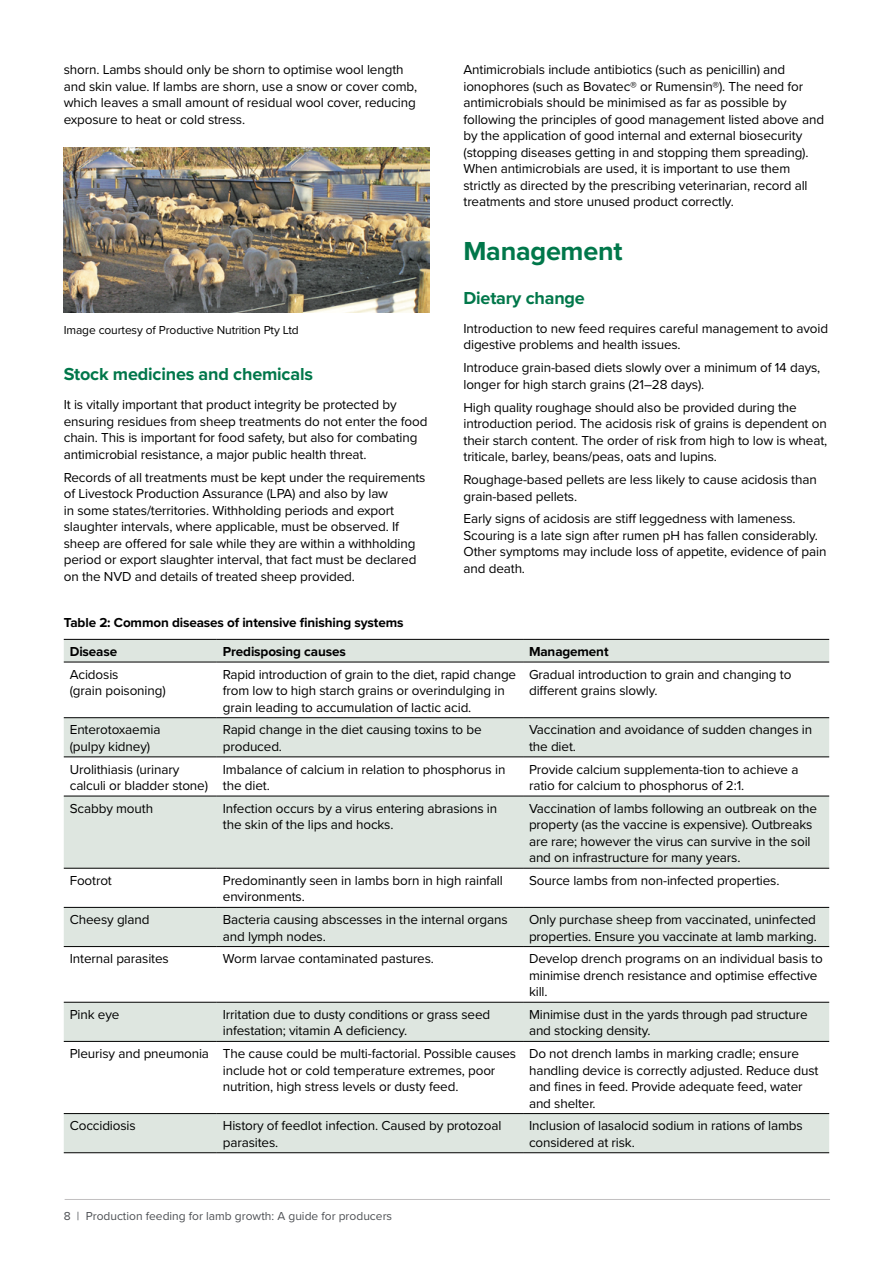
<style>
.page{position:relative;width:893px;height:1263px;background:#fff}
.page>*{position:absolute;margin:0;border:0;box-sizing:border-box;transform-origin:0 0}
.t1{font:700 27px "Proxima Nova";letter-spacing:-.01em;color:#00774a}
.t2{font:700 18px "Proxima Nova";letter-spacing:-.01em;color:#00774a}
.t3{font:13.5px/16.5px "Proxima Nova";letter-spacing:-.01em;color:#000}
.t4{font:700 13.5px/29.2px "Proxima Nova";letter-spacing:-.01em;color:#000}
.t5{font:12px "Proxima Nova";color:#4d5054}
.t6{font:12px "Proxima Nova";letter-spacing:-.01em;color:#000}
</style>
<div class="page">
<hr style="left:65px;top:1199px;width:765px;height:1px;background:#c2bfc1">
<img style="left:64px;top:148px;width:365px;height:164px">
<svg style="left:64px;top:640px;width:765px;height:512px"></svg>
<hr style="left:64px;top:639px;width:153px;height:1px;background:#000">
<hr style="left:217px;top:639px;width:306px;height:1px;background:#000">
<hr style="left:523px;top:639px;width:306px;height:1px;background:#000">
<hr style="left:64px;top:662px;width:153px;height:1px;background:#000">
<hr style="left:217px;top:662px;width:306px;height:1px;background:#000">
<hr style="left:523px;top:662px;width:306px;height:1px;background:#000">
<hr style="left:64px;top:717px;width:153px;height:1px;background:#000">
<hr style="left:217px;top:717px;width:306px;height:1px;background:#000">
<hr style="left:523px;top:717px;width:306px;height:1px;background:#000">
<hr style="left:64px;top:757px;width:153px;height:1px;background:#000">
<hr style="left:217px;top:757px;width:306px;height:1px;background:#000">
<hr style="left:523px;top:757px;width:306px;height:1px;background:#000">
<hr style="left:64px;top:796px;width:153px;height:1px;background:#000">
<hr style="left:217px;top:796px;width:306px;height:1px;background:#000">
<hr style="left:523px;top:796px;width:306px;height:1px;background:#000">
<hr style="left:64px;top:868px;width:153px;height:1px;background:#000">
<hr style="left:217px;top:868px;width:306px;height:1px;background:#000">
<hr style="left:523px;top:868px;width:306px;height:1px;background:#000">
<hr style="left:64px;top:907px;width:153px;height:1px;background:#000">
<hr style="left:217px;top:907px;width:306px;height:1px;background:#000">
<hr style="left:523px;top:907px;width:306px;height:1px;background:#000">
<hr style="left:64px;top:946px;width:153px;height:1px;background:#000">
<hr style="left:217px;top:946px;width:306px;height:1px;background:#000">
<hr style="left:523px;top:946px;width:306px;height:1px;background:#000">
<hr style="left:64px;top:1002px;width:153px;height:1px;background:#000">
<hr style="left:217px;top:1002px;width:306px;height:1px;background:#000">
<hr style="left:523px;top:1002px;width:306px;height:1px;background:#000">
<hr style="left:64px;top:1041px;width:153px;height:1px;background:#000">
<hr style="left:217px;top:1041px;width:306px;height:1px;background:#000">
<hr style="left:523px;top:1041px;width:306px;height:1px;background:#000">
<hr style="left:64px;top:1113px;width:153px;height:1px;background:#000">
<hr style="left:217px;top:1113px;width:306px;height:1px;background:#000">
<hr style="left:523px;top:1113px;width:306px;height:1px;background:#000">
<hr style="left:64px;top:1152px;width:153px;height:1px;background:#000">
<hr style="left:217px;top:1152px;width:306px;height:1px;background:#000">
<hr style="left:523px;top:1152px;width:306px;height:1px;background:#000">
<p class="t3" style="left:64px;top:61px;width:355px">shorn. Lambs should only be shorn to optimise wool length and skin value. If lambs are shorn, use a snow or cover comb, which leaves a small amount of residual wool cover, reducing exposure to heat or cold stress.</p>
<p class="t6" style="left:64px;top:321px;width:236px">Image courtesy of Productive Nutrition Pty Ltd</p>
<h2 class="t2" style="left:64px;top:363px;width:251px">Stock medicines and chemicals</h2>
<p class="t3" style="left:64px;top:396px;width:365px">It is vitally important that product integrity be protected by ensuring residues from sheep treatments do not enter the food chain. This is important for food safety, but also for combating antimicrobial resistance, a major public health threat.</p>
<p class="t3" style="left:64px;top:468px;width:363px">Records of all treatments must be kept under the requirements of Livestock Production Assurance (LPA) and also by law<br>in some states/territories. Withholding periods and export slaughter intervals, where applicable, must be observed. If sheep are offered for sale while they are within a withholding period or export slaughter interval, that fact must be declared on the NVD and details of treated sheep provided.</p>
<p class="t3" style="left:463px;top:61px;width:362px">Antimicrobials include antibiotics (such as penicillin) and ionophores (such as Bovatec® or Rumensin®). The need for antimicrobials should be minimised as far as possible by following the principles of good management listed above and by the application of good internal and external biosecurity (stopping diseases getting in and stopping them spreading).<br>When antimicrobials are used, it is important to use them strictly as directed by the prescribing veterinarian, record all treatments and store unused product correctly.</p>
<h1 class="t1" style="left:463px;top:235px;width:161px">Management</h1>
<h2 class="t2" style="left:463px;top:287px;width:123px">Dietary change</h2>
<p class="t3" style="left:463px;top:320px;width:366px">Introduction to new feed requires careful management to avoid digestive problems and health issues.</p>
<p class="t3" style="left:463px;top:359px;width:358px">Introduce grain-based diets slowly over a minimum of 14 days, longer for high starch grains (21–28 days).</p>
<p class="t3" style="left:463px;top:398px;width:365px">High quality roughage should also be provided during the introduction period. The acidosis risk of grains is dependent on their starch content. The order of risk from high to low is wheat, triticale, barley, beans/peas, oats and lupins.</p>
<p class="t3" style="left:463px;top:471px;width:355px">Roughage-based pellets are less likely to cause acidosis than grain-based pellets.</p>
<p class="t3" style="left:463px;top:510px;width:364px">Early signs of acidosis are stiff leggedness with lameness.<br>Scouring is a late sign after rumen pH has fallen considerably.<br>Other symptoms may include loss of appetite, evidence of pain and death.</p>
<p class="t4" style="left:70px;top:608px;width:335px;text-indent:-6px">Table 2: Common diseases of intensive finishing systems<br>Disease</p>
<p class="t4" style="left:223px;top:637px;width:124px">Predisposing causes</p>
<p class="t4" style="left:529px;top:637px;width:81px">Management</p>
<p class="t3" style="left:70px;top:665px;width:97px">Acidosis<br>(grain poisoning)</p>
<p class="t3" style="left:223px;top:665px;width:295px">Rapid introduction of grain to the diet, rapid change from low to high starch grains or overindulging in grain leading to accumulation of lactic acid.</p>
<p class="t3" style="left:529px;top:665px;width:264px">Gradual introduction to grain and changing to different grains slowly.</p>
<p class="t3" style="left:70px;top:721px;width:92px">Enterotoxaemia (pulpy kidney)</p>
<p class="t3" style="left:223px;top:721px;width:260px">Rapid change in the diet causing toxins to be produced.</p>
<p class="t3" style="left:529px;top:721px;width:285px">Vaccination and avoidance of sudden changes in the diet.</p>
<p class="t3" style="left:70px;top:760px;width:140px">Urolithiasis (urinary calculi or bladder stone)</p>
<p class="t3" style="left:223px;top:760px;width:284px">Imbalance of calcium in relation to phosphorus in the diet.</p>
<p class="t3" style="left:529px;top:760px;width:271px">Provide calcium supplementa-tion to achieve a ratio for calcium to phosphorus of 2:1.</p>
<p class="t3" style="left:70px;top:799px;width:85px">Scabby mouth</p>
<p class="t3" style="left:223px;top:799px;width:276px">Infection occurs by a virus entering abrasions in the skin of the lips and hocks.</p>
<p class="t3" style="left:529px;top:799px;width:290px">Vaccination of lambs following an outbreak on the property (as the vaccine is expensive). Outbreaks are rare; however the virus can survive in the soil and on infrastructure for many years.</p>
<p class="t3" style="left:70px;top:871px;width:44px">Footrot</p>
<p class="t3" style="left:223px;top:871px;width:282px">Predominantly seen in lambs born in high rainfall environments.</p>
<p class="t3" style="left:529px;top:871px;width:252px">Source lambs from non-infected properties.</p>
<p class="t3" style="left:70px;top:911px;width:81px">Cheesy gland</p>
<p class="t3" style="left:223px;top:911px;width:286px">Bacteria causing abscesses in the internal organs and lymph nodes.</p>
<p class="t3" style="left:529px;top:911px;width:289px">Only purchase sheep from vaccinated, uninfected properties. Ensure you vaccinate at lamb marking.</p>
<p class="t3" style="left:70px;top:950px;width:101px">Internal parasites</p>
<p class="t3" style="left:223px;top:950px;width:213px">Worm larvae contaminated pastures.</p>
<p class="t3" style="left:529px;top:950px;width:295px">Develop drench programs on an individual basis to minimise drench resistance and optimise effective kill.</p>
<p class="t3" style="left:70px;top:1005px;width:51px">Pink eye</p>
<p class="t3" style="left:223px;top:1005px;width:269px">Irritation due to dusty conditions or grass seed infestation; vitamin A deficiency.</p>
<p class="t3" style="left:529px;top:1005px;width:280px">Minimise dust in the yards through pad structure and stocking density.</p>
<p class="t3" style="left:223px;top:1045px;width:295px;text-indent:-153px">Pleurisy and pneumonia The cause could be multi-factorial. Possible causes include hot or cold temperature extremes, poor nutrition, high stress levels or dusty feed.</p>
<p class="t3" style="left:529px;top:1045px;width:291px">Do not drench lambs in marking cradle; ensure handling device is correctly adjusted. Reduce dust and fines in feed. Provide adequate feed, water and shelter.</p>
<p class="t3" style="left:70px;top:1117px;width:68px">Coccidiosis</p>
<p class="t3" style="left:223px;top:1117px;width:280px">History of feedlot infection. Caused by protozoal parasites.</p>
<p class="t3" style="left:529px;top:1117px;width:275px">Inclusion of lasalocid sodium in rations of lambs considered at risk.</p>
<p class="t5" style="left:64px;top:1207px;width:330px">8 | Production feeding for lamb growth: A guide for producers</p>
</div>
